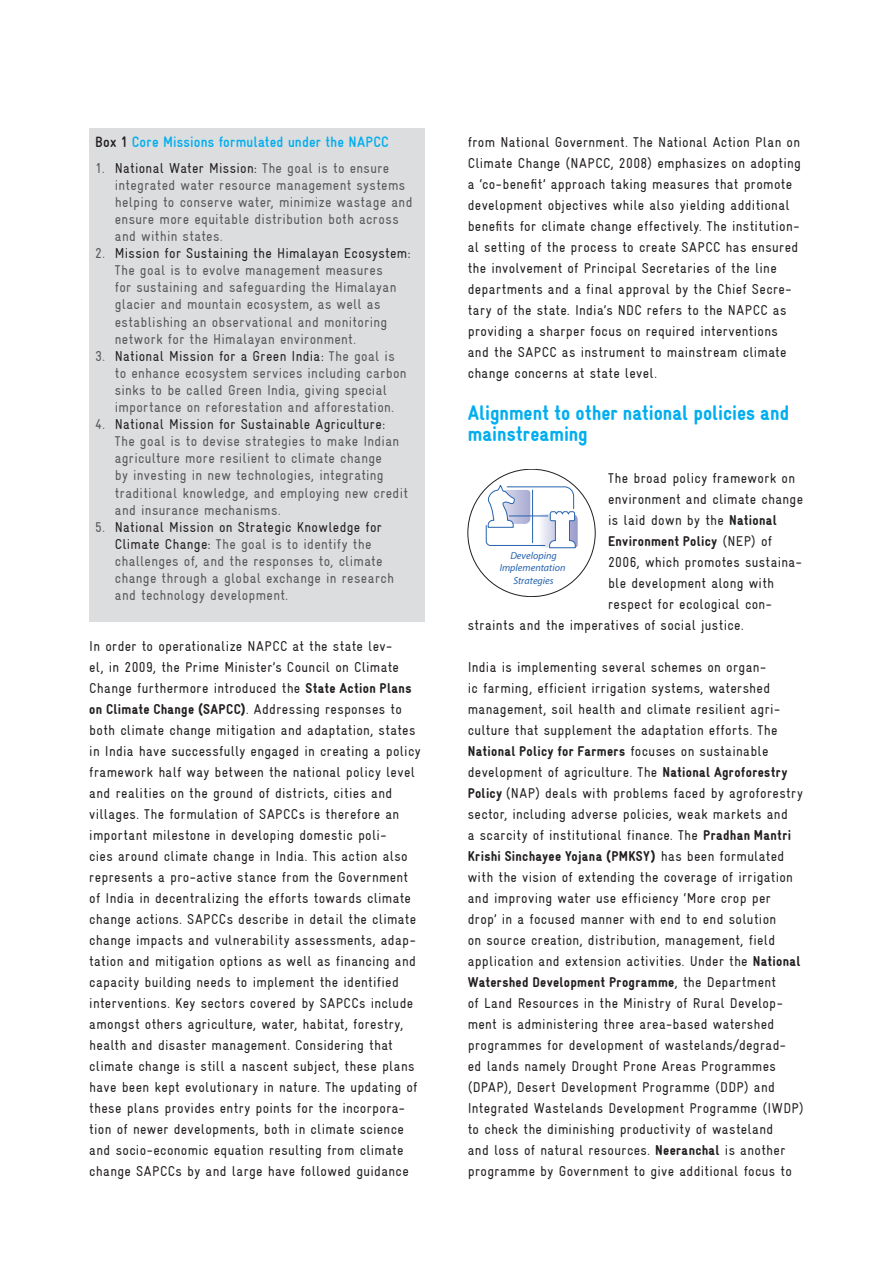
<style>
.page{position:relative;width:893px;height:1263px;background:#fff}
.page>*{position:absolute;margin:0;border:0;box-sizing:border-box;transform-origin:0 0}
.t1{font:900 condensed 21px/21px "Gravur";color:#00aeef}
.t2{font:700 condensed 15px "Gravur";letter-spacing:.01em;color:#00aeef}
.t3{font:condensed 14.25px/21px "Gravur";letter-spacing:.025em;color:#231f20}
.t4{font:condensed 14.25px/17.1px "Gravur";letter-spacing:.025em;color:#57585a}
.t5{font:900 14.25px "Gravur Condensed";letter-spacing:.02em;color:#231f20}
.t6{font:italic 10.2px/12.1px "Myriad Pro";color:#2663b0;text-align:center}
.s1{color:#231f20}
.s2{font-family:"Gravur Condensed";font-weight:900;font-stretch:normal}
.s3{font-family:"Gravur";font-weight:400;font-stretch:condensed}
</style>
<div class="page">
<div style="left:89px;top:128px;width:336px;height:493px;background:#dcdddf"></div>
<svg style="left:468px;top:469px;width:127px;height:128px"></svg>
<hr style="left:509px;top:516px;width:39px;height:1px;background:#2663b0">
<hr style="left:532px;top:490px;width:1px;height:53px;background:#2663b0">
<p class="t2" style="left:95px;top:134px;width:295px"><span class="s1">Box 1</span> Core Missions formulated under the NAPCC</p>
<p class="t4" style="left:115px;top:159px;width:299px;text-indent:-19px">1. <span class="s1">National Water Mission:</span> The goal is to ensure integrated water resource management systems helping to conserve water, minimize wastage and ensure more equitable distribution both across and within states.</p>
<p class="t4" style="left:115px;top:245px;width:297px;text-indent:-19px">2. <span class="s1">Mission for Sustaining the Himalayan Ecosystem:<br></span>The goal is to evolve management measures<br>for sustaining and safeguarding the Himalayan glacier and mountain ecosystem, as well as establishing an observational and monitoring network for the Himalayan environment.</p>
<p class="t4" style="left:115px;top:347px;width:293px;text-indent:-19px">3. <span class="s1">National Mission for a Green India:</span> The goal is to enhance ecosystem services including carbon sinks to be called Green India, giving special importance on reforestation and afforestation.</p>
<p class="t4" style="left:115px;top:416px;width:295px;text-indent:-19px">4. <span class="s1">National Mission for Sustainable Agriculture:<br></span>The goal is to devise strategies to make Indian agriculture more resilient to climate change<br>by investing in new technologies, integrating traditional knowledge, and employing new credit and insurance mechanisms.</p>
<p class="t4" style="left:115px;top:518px;width:281px;text-indent:-19px">5. <span class="s1">National Mission on Strategic Knowledge for Climate Change:</span> The goal is to identify the challenges of, and the responses to, climate change through a global exchange in research and technology development.</p>
<p class="t3" style="left:89px;top:636px;width:324px">In order to operationalize NAPCC at the state lev-<br>el, in 2009, the Prime Minister’s Council on Climate<br>Change furthermore introduced the <span class="s2">State Action Plans</span></p>
<p class="t5" style="left:89px;top:701px;width:314px">on Climate Change (SAPCC)<span class="s3">. Addressing responses to</span></p>
<p class="t3" style="left:89px;top:720px;width:333px">both climate change mitigation and adaptation, states in India have successfully engaged in creating a policy framework half way between the national policy level and realities on the ground of districts, cities and villages. The formulation of SAPCCs is therefore an important milestone in developing domestic poli-<br>cies around climate change in India. This action also represents a pro-active stance from the Government of India in decentralizing the efforts towards climate change actions. SAPCCs describe in detail the climate change impacts and vulnerability assessments, adap&shy;tation and mitigation options as well as financing and capacity building needs to implement the identified interventions. Key sectors covered by SAPCCs include amongst others agriculture, water, habitat, forestry, health and disaster management. Considering that climate change is still a nascent subject, these plans have been kept evolutionary in nature. The updating of these plans provides entry points for the incorpora&shy;tion of newer developments, both in climate science and socio-economic equation resulting from climate change SAPCCs by and large have followed guidance</p>
<p class="t3" style="left:468px;top:132px;width:335px">from National Government. The National Action Plan on Climate Change (NAPCC, 2008) emphasizes on adopting a ‘co-benefit’ approach taking measures that promote development objectives while also yielding additional benefits for climate change effectively. The institution&shy;al setting of the process to create SAPCC has ensured the involvement of Principal Secretaries of the line departments and a final approval by the Chief Secre&shy;tary of the state. India’s NDC refers to the NAPCC as providing a sharper focus on required interventions and the SAPCC as instrument to mainstream climate change concerns at state level.</p>
<h1 class="t1" style="left:468px;top:402px;width:323px">Alignment to other national policies and mainstreaming</h1>
<p class="t3" style="left:608px;top:468px;width:197px">The broad policy framework on environment and climate change is laid down by the <span class="s2">National</span></p>
<p class="t5" style="left:608px;top:533px;width:165px">Environment Policy <span class="s3">(NEP) of</span></p>
<p class="t3" style="left:608px;top:552px;width:195px">2006, which promotes sustaina-</p>
<p class="t3" style="left:608px;top:573px;width:168px">ble development along with</p>
<p class="t3" style="left:608px;top:594px;width:165px">respect for ecological con-</p>
<p class="t3" style="left:468px;top:615px;width:277px">straints and the imperatives of social justice.</p>
<p class="t3" style="left:468px;top:657px;width:314px">India is implementing several schemes on organ-<br>ic farming, efficient irrigation systems, watershed management, soil health and climate resilient agri&shy;culture that supplement the adaptation efforts. The</p>
<p class="t5" style="left:468px;top:743px;width:302px">National Policy for Farmers <span class="s3">focuses on sustainable</span></p>
<p class="t3" style="left:468px;top:762px;width:337px">development of agriculture. The <span class="s2">National Agroforestry Policy</span> (NAP) deals with problems faced by agroforestry sector, including adverse policies, weak markets and<br>a scarcity of institutional finance. The <span class="s2">Pradhan Mantri</span></p>
<p class="t5" style="left:468px;top:848px;width:318px">Krishi Sinchayee Yojana (PMKSY) <span class="s3">has been formulated</span></p>
<p class="t3" style="left:468px;top:867px;width:334px">with the vision of extending the coverage of irrigation and improving water use efficiency ‘More crop per drop’ in a focused manner with end to end solution<br>on source creation, distribution, management, field application and extension activities. Under the <span class="s2">National</span></p>
<p class="t5" style="left:468px;top:974px;width:310px">Watershed Development Programme<span class="s3">, the Department</span></p>
<p class="t3" style="left:468px;top:993px;width:337px">of Land Resources in the Ministry of Rural Develop&shy;ment is administering three area-based watershed programmes for development of wastelands/degrad-<br>ed lands namely Drought Prone Areas Programmes (DPAP), Desert Development Programme (DDP) and Integrated Wastelands Development Programme (IWDP) to check the diminishing productivity of wasteland<br>and loss of natural resources. <span class="s2">Neeranchal</span> is another programme by Government to give additional focus to</p>
<p class="t6" style="left:500px;top:550px;width:67px">Developing<br>Implementation<br>Strategies</p>
</div>
